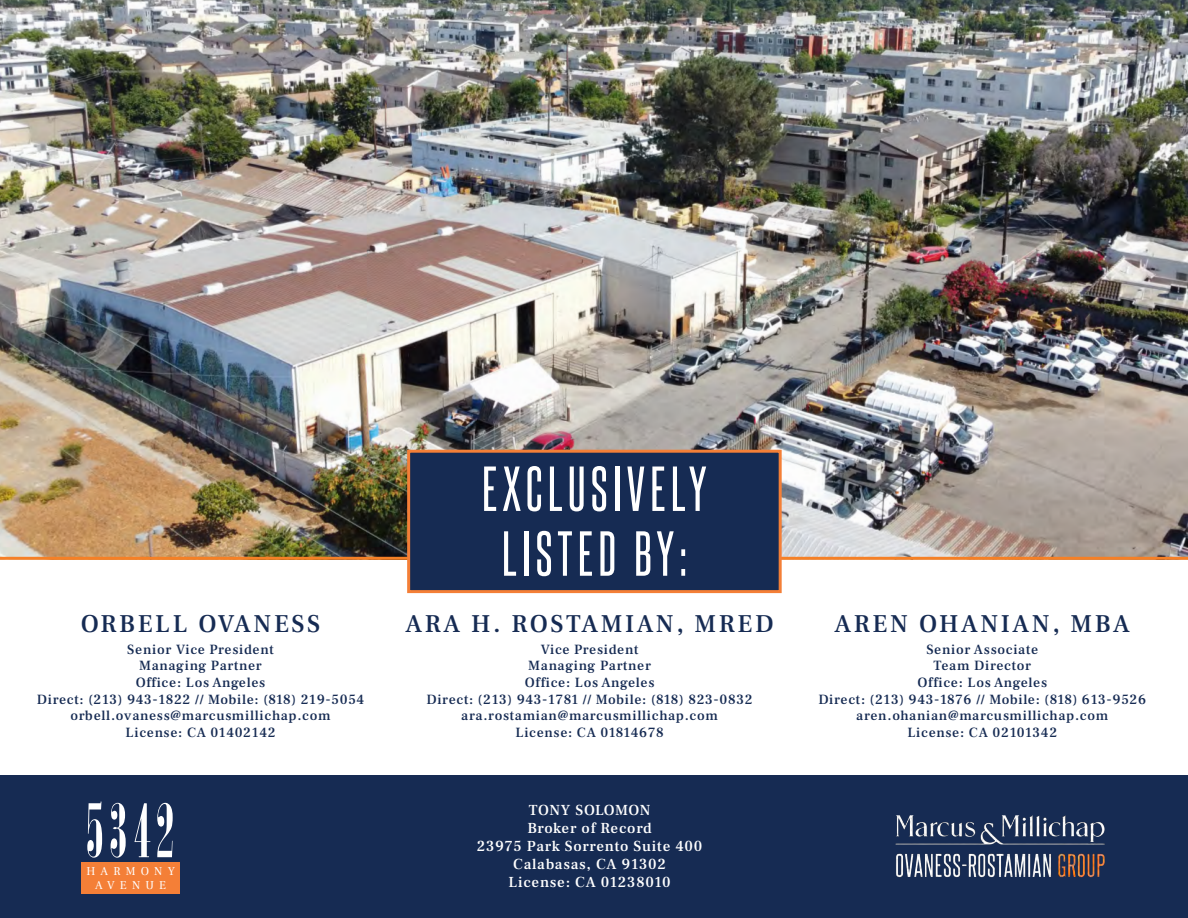
<style>
.page{position:relative;width:1188px;height:918px;background:#fff}
.page>*{position:absolute;margin:0;border:0;box-sizing:border-box;transform-origin:0 0}
.t1{font:73.5px "Onyx";color:#fff;scale:.84 1}
.t2{font:54px/64.8px "Steelfish Rg";letter-spacing:.1em;color:#fff;text-align:center}
.t3{font:500 25.05px "Frank Ruhl Libre";letter-spacing:.1em;color:#162b53}
.t4{font:500 15px/18px "Frank Ruhl Libre";letter-spacing:.05em;color:#fff;text-align:center}
.t5{font:500 13.8px/16.6px "Frank Ruhl Libre";letter-spacing:.05em;color:#162b53;text-align:center}
.t6{font:11.7px/14.1px "Frank Ruhl Libre";letter-spacing:.45em;color:#fff;text-align:center}
</style>
<div class="page">
<img style="left:0;top:0;width:1188px;height:557px">
<div style="left:0;top:776px;width:1188px;height:142px;background:#162b53"></div>
<img style="left:895px;top:816px;width:210px;height:62px">
<div style="left:81px;top:862px;width:99px;height:32px;background:#f47f37"></div>
<hr style="left:0;top:557px;width:1188px;height:3px;background:#f58026">
<div style="left:407px;top:450px;width:375px;height:143px;background:#162b53;border:3px solid #f47f37"></div>
<h3 class="t3" style="left:81px;top:608px;width:241px">ORBELL OVANESS</h3>
<p class="t5" style="left:37px;top:641px;width:329px">Senior Vice President<br>Managing Partner<br>Office: Los Angeles<br>Direct: (213) 943-1822 // Mobile: (818) 219-5054 orbell.ovaness@marcusmillichap.com<br>License: CA 01402142</p>
<h1 class="t1" style="left:86px;top:789px;width:106px">5342</h1>
<p class="t6" style="left:86px;top:864px;width:90px">HARMONY<br>AVENUE</p>
<h2 class="t2" style="left:482px;top:455px;width:226px">EXCLUSIVELY<br>LISTED BY:</h2>
<h3 class="t3" style="left:405px;top:608px;width:370px">ARA H. ROSTAMIAN, MRED</h3>
<p class="t5" style="left:426px;top:641px;width:328px">Vice President<br>Managing Partner<br>Office: Los Angeles<br>Direct: (213) 943-1781 // Mobile: (818) 823-0832 ara.rostamian@marcusmillichap.com<br>License: CA 01814678</p>
<p class="t4" style="left:477px;top:801px;width:227px">TONY SOLOMON<br>Broker of Record<br>23975 Park Sorrento Suite 400<br>Calabasas, CA 91302<br>License: CA 01238010</p>
<h3 class="t3" style="left:835px;top:608px;width:297px">AREN OHANIAN, MBA</h3>
<p class="t5" style="left:818px;top:641px;width:329px">Senior Associate<br>Team Director<br>Office: Los Angeles<br>Direct: (213) 943-1876 // Mobile: (818) 613-9526 aren.ohanian@marcusmillichap.com<br>License: CA 02101342</p>
</div>
